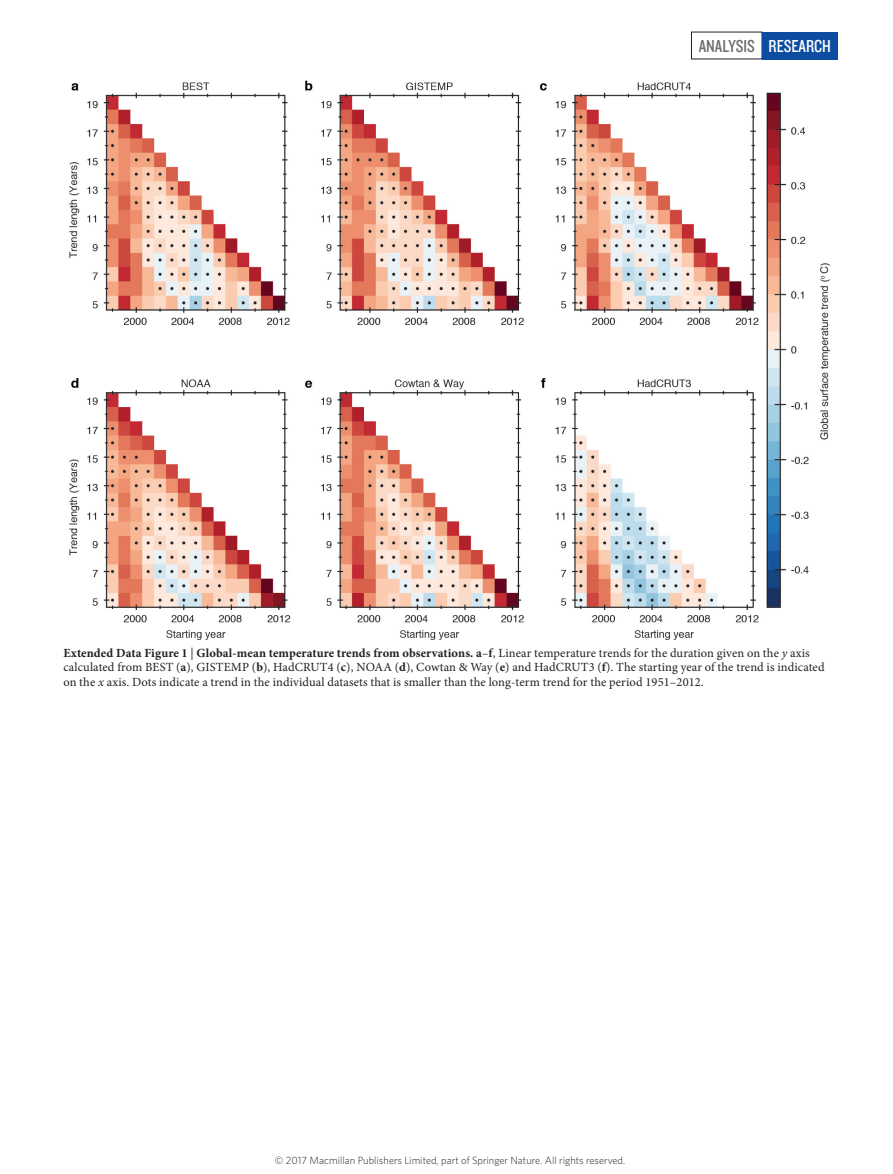
<style>
.page{position:relative;width:893px;height:1174px;background:#fff}
.page>*{position:absolute;margin:0;border:0;box-sizing:border-box;transform-origin:0 0}
.t1{font:18px "Knockout 29 Junior Ltweight";color:#6c6d70}
.t2{font:12.45px/14.2px "Minion Pro";letter-spacing:.01em;color:#231f20}
.t3{font:300 10.5px "Whitney";color:#231f20}
.s1{color:#fff}
.s2{font-weight:700}
.s3{font-style:italic}
</style>
<div class="page">
<div style="left:762px;top:32px;width:76px;height:27px;background:#0d4da1"></div>
<img style="left:69px;top:81px;width:762px;height:558px">
<h1 class="t1" style="left:699px;top:34px;width:134px">ANALYSIS <span class="s1">RESEARCH</span></h1>
<p class="t2" style="left:63px;top:646px;width:763px"><span class="s2">Extended Data Figure 1</span> | <span class="s2">Global-mean temperature trends from observations. a</span>–<span class="s2">f</span>, Linear temperature trends for the duration given on the <span class="s3">y</span> axis calculated from BEST (<span class="s2">a</span>), GISTEMP (<span class="s2">b</span>), HadCRUT4 (<span class="s2">c</span>), NOAA (<span class="s2">d</span>), Cowtan &amp; Way (<span class="s2">e</span>) and HadCRUT3 (<span class="s2">f</span>). The starting year of the trend is indicated on the <span class="s3">x</span> axis. Dots indicate a trend in the individual datasets that is smaller than the long-term trend for the period 1951–2012.</p>
<p class="t3" style="left:275px;top:1153px;width:352px">© 2017 Macmillan Publishers Limited, part of Springer Nature. All rights reserved.</p>
</div>
